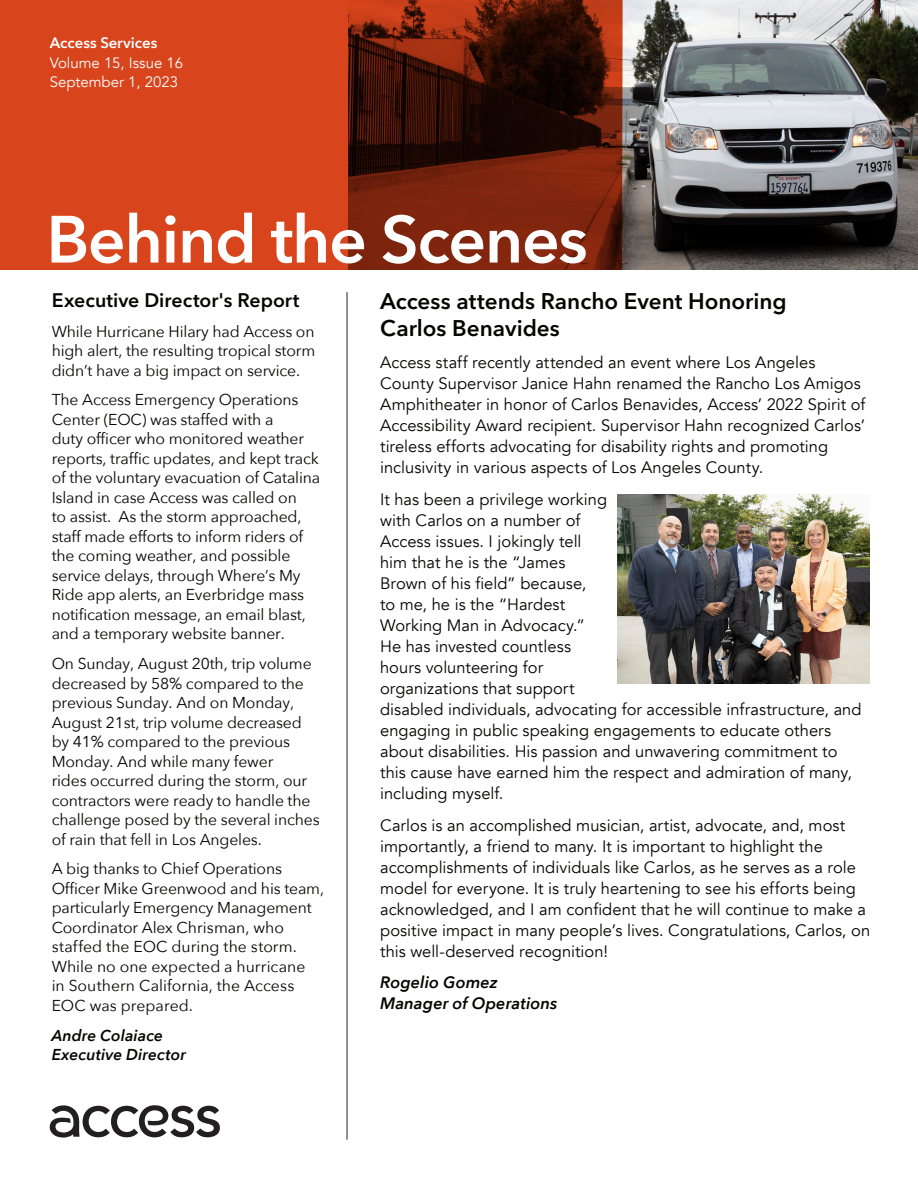
<style>
.page{position:relative;width:918px;height:1188px;background:#fff}
.page>*{position:absolute;margin:0;border:0;box-sizing:border-box;transform-origin:0 0}
.t1{font:600 66px "Avenir Next";letter-spacing:-.02em;color:#fff}
.Andre_s_letter{font:600 22.5px/27px "Avenir Next LT Pro";color:#040503}
.Andre_s_letter-2{font:600 19.5px "Avenir Next LT Pro";color:#040503}
.Andre_s_letter-3{font:16.5px/21px "Avenir";color:#040503}
.Andre_s_letter-4{font:italic 600 16.5px/21px "Avenir Next";letter-spacing:.005em;color:#040503}
.Andre_s_letter-5{font:15.75px/19.5px "Avenir Next";letter-spacing:-.01em;color:#040503}
.Andre_s_letter-6{font:italic 600 15.75px/19.5px "Avenir Next";letter-spacing:.005em;color:#040503}
.t2{font:15px "Avenir";color:#fff}
.t3{font:600 15px "Avenir Next LT Pro";color:#fff}
</style>
<div class="page">
<svg style="left:49px;top:1105px;width:171px;height:33px"></svg>
<img style="left:623px;top:0;width:295px;height:270px">
<svg style="left:347px;top:0;width:276px;height:270px;background:#5e1c0a"></svg>
<div style="left:0;top:0;width:347px;height:270px;background:#d8441c"></div>
<hr style="left:347px;top:292px;width:1px;height:848px;background:#231f20">
<img style="left:617px;top:494px;width:253px;height:190px">
<p class="t3" style="left:50px;top:34px;width:109px">Access Services</p>
<p class="t2" style="left:50px;top:54px;width:135px">Volume 15, Issue 16</p>
<p class="t2" style="left:50px;top:73px;width:130px">September 1, 2023</p>
<p class="t1" style="left:46px;top:183px;width:543px">Behind the Scenes</p>
<p class="Andre_s_letter-2" style="left:52px;top:288px;width:249px">Executive Director's Report</p>
<p class="Andre_s_letter-5" style="left:52px;top:321px;width:265px;text-align:justify">While Hurricane Hilary had Access on high alert, the resulting tropical storm didn’t have a big impact on service.</p>
<p class="Andre_s_letter-5" style="left:52px;top:390px;width:270px">The Access Emergency Operations Center (EOC) was staffed with a<br>duty officer who monitored weather reports, traffic updates, and kept track of the voluntary evacuation of Catalina Island in case Access was called on<br>to assist. As the storm approached, staff made efforts to inform riders of the coming weather, and possible service delays, through Where’s My Ride app alerts, an Everbridge mass notification message, an email blast, and a temporary website banner.</p>
<p class="Andre_s_letter-5" style="left:52px;top:653px;width:270px">On Sunday, August 20th, trip volume decreased by 58% compared to the previous Sunday. And on Monday, August 21st, trip volume decreased by 41% compared to the previous Monday. And while many fewer<br>rides occurred during the storm, our contractors were ready to handle the challenge posed by the several inches of rain that fell in Los Angeles.</p>
<p class="Andre_s_letter-5" style="left:52px;top:859px;width:274px">A big thanks to Chief Operations<br>Officer Mike Greenwood and his team, particularly Emergency Management<br>Coordinator Alex Chrisman, who staffed the EOC during the storm.<br>While no one expected a hurricane<br>in Southern California, the Access<br>EOC was prepared.</p>
<p class="Andre_s_letter-6" style="left:52px;top:1025px;width:136px">Andre Colaiace<br>Executive Director</p>
<p class="Andre_s_letter" style="left:380px;top:288px;width:408px">Access attends Rancho Event Honoring<br>Carlos Benavides</p>
<p class="Andre_s_letter-3" style="left:380px;top:352px;width:487px">Access staff recently attended an event where Los Angeles County Supervisor Janice Hahn renamed the Rancho Los Amigos Amphitheater in honor of Carlos Benavides, Access’ 2022 Spirit of Accessibility Award recipient. Supervisor Hahn recognized Carlos’ tireless efforts advocating for disability rights and promoting inclusivity in various aspects of Los Angeles County.</p>
<p class="Andre_s_letter-3" style="left:380px;top:489px;width:483px">It has been a privilege working<br>with Carlos on a number of<br>Access issues. I jokingly tell<br>him that he is the “James<br>Brown of his field” because,<br>to me, he is the “Hardest<br>Working Man in Advocacy.”<br>He has invested countless<br>hours volunteering for<br>organizations that support<br>disabled individuals, advocating for accessible infrastructure, and engaging in public speaking engagements to educate others about disabilities. His passion and unwavering commitment to this cause have earned him the respect and admiration of many, including myself.</p>
<p class="Andre_s_letter-3" style="left:380px;top:815px;width:492px">Carlos is an accomplished musician, artist, advocate, and, most importantly, a friend to many. It is important to highlight the accomplishments of individuals like Carlos, as he serves as a role model for everyone. It is truly heartening to see his efforts being acknowledged, and I am confident that he will continue to make a positive impact in many people’s lives. Congratulations, Carlos, on this well-deserved recognition!</p>
<p class="Andre_s_letter-4" style="left:380px;top:972px;width:179px">Rogelio Gomez<br>Manager of Operations</p>
</div>
